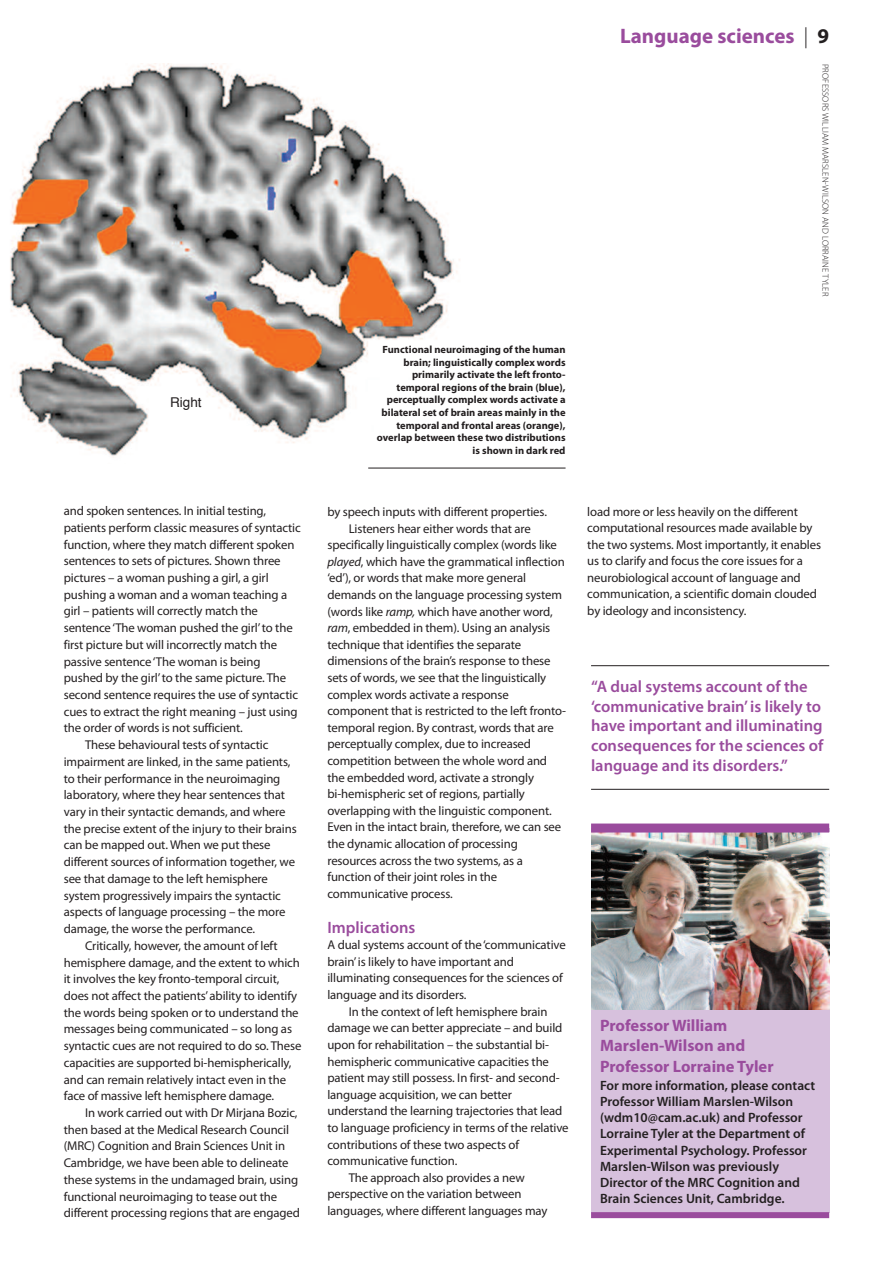
<style>
.page{position:relative;width:893px;height:1263px;background:#fff}
.page>*{position:absolute;margin:0;border:0;box-sizing:border-box;transform-origin:0 0}
.t1{font:700 21px "Myriad Pro";color:#9a4c9d}
.t2{font:600 16.5px/19.8px "Myriad Pro";color:#9a4c9d}
.t3{font:700 16.5px/20.4px "Myriad Pro";color:#9a4c9d}
.t4{font:600 13.5px/16.2px "Myriad Pro";color:#231f20}
.t5{font:13.5px "Helvetica";color:#231f20}
.t6{font:12.75px/16.5px "Myriad Pro";letter-spacing:-.01em;color:#231f20}
.t7{font:700 10.5px/12.6px "Myriad Pro";color:#231f20;text-align:right}
.t8{font:300 9px "Myriad Pro";letter-spacing:.01em;color:#231f20}
.s1{font-weight:300;color:#231f20}
.s2{color:#231f20}
.s3{font-style:italic}
</style>
<div class="page">
<img style="left:10px;top:64px;width:450px;height:393px">
<hr style="left:591px;top:665px;width:238px;height:1px;background:#231f20">
<hr style="left:591px;top:789px;width:238px;height:1px;background:#231f20">
<hr style="left:368px;top:468px;width:198px;height:1px;background:#231f20">
<div style="left:591px;top:829px;width:238px;height:384px;background:#d7c1dd"></div>
<img style="left:591px;top:832px;width:238px;height:178px">
<div style="left:591px;top:1212px;width:238px;height:6px;background:#9a4c9d"></div>
<div style="left:591px;top:823px;width:238px;height:9px;background:#9a4c9d"></div>
<p class="t5" style="left:170px;top:396px;width:33px">Right</p>
<p class="t6" style="left:64px;top:504px;width:204px">and spoken sentences. In initial testing,</p>
<p class="t6" style="left:64px;top:520px;width:238px">patients perform classic measures of syntactic</p>
<p class="t6" style="left:64px;top:537px;width:232px">function, where they match different spoken</p>
<p class="t6" style="left:64px;top:554px;width:218px">sentences to sets of pictures. Shown three</p>
<p class="t6" style="left:64px;top:570px;width:206px">pictures – a woman pushing a girl, a girl</p>
<p class="t6" style="left:64px;top:587px;width:225px">pushing a woman and a woman teaching a</p>
<p class="t6" style="left:64px;top:604px;width:196px">girl – patients will correctly match the</p>
<p class="t6" style="left:64px;top:621px;width:230px">sentence‘The woman pushed the girl’to the</p>
<p class="t6" style="left:64px;top:637px;width:215px">first picture but will incorrectly match the</p>
<p class="t6" style="left:64px;top:654px;width:198px">passive sentence‘The woman is being</p>
<p class="t6" style="left:64px;top:671px;width:224px">pushed by the girl’to the same picture. The</p>
<p class="t6" style="left:64px;top:687px;width:236px">second sentence requires the use of syntactic</p>
<p class="t6" style="left:64px;top:704px;width:235px">cues to extract the right meaning – just using</p>
<p class="t6" style="left:64px;top:721px;width:181px">the order of words is not sufficient.</p>
<p class="t6" style="left:85px;top:738px;width:185px">These behavioural tests of syntactic</p>
<p class="t6" style="left:64px;top:754px;width:228px">impairment are linked, in the same patients,</p>
<p class="t6" style="left:64px;top:771px;width:218px">to their performance in the neuroimaging</p>
<p class="t6" style="left:64px;top:788px;width:223px">laboratory, where they hear sentences that</p>
<p class="t6" style="left:64px;top:804px;width:223px">vary in their syntactic demands, and where</p>
<p class="t6" style="left:64px;top:821px;width:235px">the precise extent of the injury to their brains</p>
<p class="t6" style="left:64px;top:838px;width:208px">can be mapped out. When we put these</p>
<p class="t6" style="left:64px;top:855px;width:233px">different sources of information together, we</p>
<p class="t6" style="left:64px;top:871px;width:206px">see that damage to the left hemisphere</p>
<p class="t6" style="left:64px;top:888px;width:219px">system progressively impairs the syntactic</p>
<p class="t6" style="left:64px;top:905px;width:223px">aspects of language processing – the more</p>
<p class="t6" style="left:64px;top:921px;width:193px">damage, the worse the performance.</p>
<p class="t6" style="left:85px;top:938px;width:194px">Critically, however, the amount of left</p>
<p class="t6" style="left:64px;top:955px;width:238px">hemisphere damage, and the extent to which</p>
<p class="t6" style="left:64px;top:972px;width:217px">it involves the key fronto-temporal circuit,</p>
<p class="t6" style="left:64px;top:988px;width:235px">does not affect the patients’ability to identify</p>
<p class="t6" style="left:64px;top:1005px;width:236px">the words being spoken or to understand the</p>
<p class="t6" style="left:64px;top:1022px;width:230px">messages being communicated – so long as</p>
<p class="t6" style="left:64px;top:1038px;width:239px">syntactic cues are not required to do so. These</p>
<p class="t6" style="left:64px;top:1055px;width:229px">capacities are supported bi-hemispherically,</p>
<p class="t6" style="left:64px;top:1072px;width:224px">and can remain relatively intact even in the</p>
<p class="t6" style="left:64px;top:1089px;width:212px">face of massive left hemisphere damage.</p>
<p class="t6" style="left:85px;top:1105px;width:214px">In work carried out with Dr Mirjana Bozic,</p>
<p class="t6" style="left:64px;top:1122px;width:227px">then based at the Medical Research Council</p>
<p class="t6" style="left:64px;top:1139px;width:223px">(MRC) Cognition and Brain Sciences Unit in</p>
<p class="t6" style="left:64px;top:1155px;width:226px">Cambridge, we have been able to delineate</p>
<p class="t6" style="left:64px;top:1172px;width:236px">these systems in the undamaged brain, using</p>
<p class="t6" style="left:64px;top:1189px;width:215px">functional neuroimaging to tease out the</p>
<p class="t6" style="left:64px;top:1206px;width:238px">different processing regions that are engaged</p>
<p class="t7" style="left:377px;top:344px;width:190px">Functional neuroimaging of the human brain; linguistically complex words primarily activate the left fronto&shy;temporal regions of the brain (blue), perceptually complex words activate a bilateral set of brain areas mainly in the temporal and frontal areas (orange), overlap between these two distributions is shown in dark red</p>
<h1 class="t1" style="left:620px;top:28px;width:211px">Language sciences <span class="s1">|</span> <span class="s2">9</span></h1>
<p class="t8" style="left:829px;top:64px;width:234px;rotate:90deg">ProFessors WilliaM Marslen-Wilson and lorraine tyler</p>
<p class="t6" style="left:327px;top:504px;width:221px">by speech inputs with different properties.</p>
<p class="t6" style="left:349px;top:521px;width:184px">Listeners hear either words that are</p>
<p class="t6" style="left:327px;top:538px;width:231px">specifically linguistically complex (words like</p>
<p class="t6" style="left:327px;top:554px;width:239px"><span class="s3">played</span>, which have the grammatical inflection</p>
<p class="t6" style="left:327px;top:571px;width:200px">‘ed’), or words that make more general</p>
<p class="t6" style="left:327px;top:587px;width:236px">demands on the language processing system</p>
<p class="t6" style="left:327px;top:604px;width:227px">(words like <span class="s3">ramp,</span> which have another word,</p>
<p class="t6" style="left:327px;top:621px;width:224px"><span class="s3">ram</span>, embedded in them). Using an analysis</p>
<p class="t6" style="left:327px;top:637px;width:195px">technique that identifies the separate</p>
<p class="t6" style="left:327px;top:654px;width:225px">dimensions of the brain’s response to these</p>
<p class="t6" style="left:327px;top:670px;width:220px">sets of words, we see that the linguistically</p>
<p class="t6" style="left:327px;top:687px;width:183px">complex words activate a response</p>
<p class="t6" style="left:327px;top:704px;width:240px">component that is restricted to the left fronto-</p>
<p class="t6" style="left:327px;top:720px;width:228px">temporal region. By contrast, words that are</p>
<p class="t6" style="left:327px;top:737px;width:205px">perceptually complex, due to increased</p>
<p class="t6" style="left:327px;top:753px;width:221px">competition between the whole word and</p>
<p class="t6" style="left:327px;top:770px;width:208px">the embedded word, activate a strongly</p>
<p class="t6" style="left:327px;top:787px;width:199px">bi-hemispheric set of regions, partially</p>
<p class="t6" style="left:327px;top:803px;width:226px">overlapping with the linguistic component.</p>
<p class="t6" style="left:327px;top:820px;width:235px">Even in the intact brain, therefore, we can see</p>
<p class="t6" style="left:327px;top:836px;width:192px">the dynamic allocation of processing</p>
<p class="t6" style="left:327px;top:853px;width:197px">resources across the two systems, as a</p>
<p class="t6" style="left:327px;top:870px;width:171px">function of their joint roles in the</p>
<p class="t6" style="left:327px;top:886px;width:127px">communicative process.</p>
<p class="t2" style="left:327px;top:918px;width:89px">implications</p>
<p class="t6" style="left:327px;top:938px;width:240px">A dual systems account of the‘communicative brain’is likely to have important and illuminating consequences for the sciences of language and its disorders.</p>
<p class="t6" style="left:349px;top:1004px;width:200px">In the context of left hemisphere brain</p>
<p class="t6" style="left:327px;top:1021px;width:236px">damage we can better appreciate – and build</p>
<p class="t6" style="left:327px;top:1037px;width:223px">upon for rehabilitation – the substantial bi-</p>
<p class="t6" style="left:327px;top:1054px;width:223px">hemispheric communicative capacities the</p>
<p class="t6" style="left:327px;top:1070px;width:234px">patient may still possess. In first- and second-</p>
<p class="t6" style="left:327px;top:1087px;width:186px">language acquisition, we can better</p>
<p class="t6" style="left:327px;top:1104px;width:236px">understand the learning trajectories that lead</p>
<p class="t6" style="left:327px;top:1120px;width:243px">to language proficiency in terms of the relative</p>
<p class="t6" style="left:327px;top:1137px;width:193px">contributions of these two aspects of</p>
<p class="t6" style="left:327px;top:1153px;width:131px">communicative function.</p>
<p class="t6" style="left:349px;top:1170px;width:178px">The approach also provides a new</p>
<p class="t6" style="left:327px;top:1187px;width:195px">perspective on the variation between</p>
<p class="t6" style="left:327px;top:1203px;width:222px">languages, where different languages may</p>
<p class="t6" style="left:587px;top:504px;width:235px">load more or less heavily on the different computational resources made available by the two systems. Most importantly, it enables us to clarify and focus the core issues for a neurobiological account of language and communication, a scientific domain clouded by ideology and inconsistency.</p>
<p class="t2" style="left:591px;top:678px;width:234px">“a dual systems account of the ‘communicative brain’ is likely to have important and illuminating consequences for the sciences of language and its disorders.”</p>
<p class="t3" style="left:600px;top:1016px;width:175px">Professor William<br>Marslen-Wilson and<br>Professor Lorraine Tyler</p>
<p class="t4" style="left:600px;top:1078px;width:217px">For more information, please contact Professor William Marslen-Wilson (wdm10@cam.ac.uk) and Professor Lorraine Tyler at the Department of experimental Psychology. Professor Marslen-Wilson was previously Director of the Mrc cognition and Brain sciences unit, cambridge.</p>
</div>
